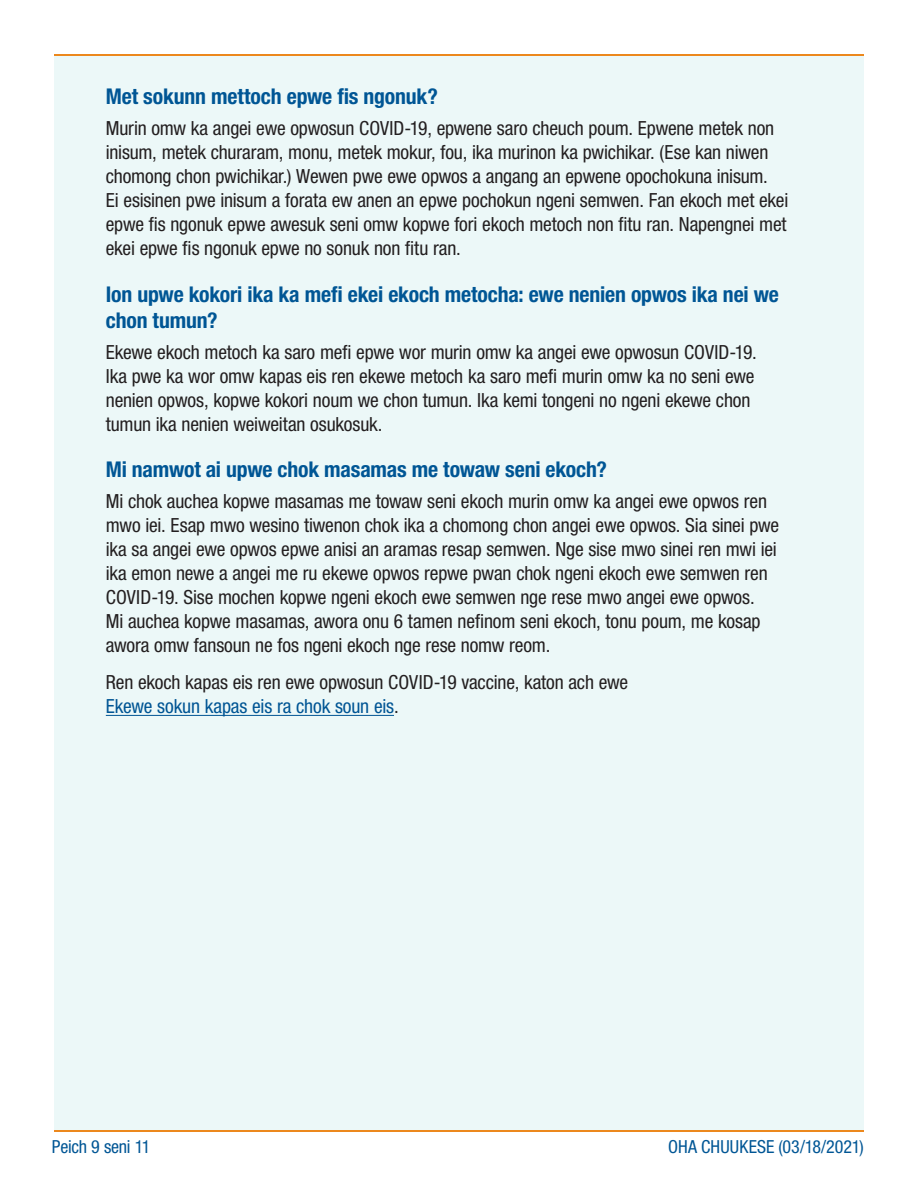
<style>
.page{position:relative;width:918px;height:1188px;background:#fff}
.page>*{position:absolute;margin:0;border:0;box-sizing:border-box;transform-origin:0 0}
.q{font:700 condensed 21.75px/26.2px "Helvetica Neue LT Std";letter-spacing:-.01em;color:#005695}
.a{font:condensed 19.5px/24px "Helvetica Neue LT Std";letter-spacing:-.01em;color:#231f20}
.t1{font:condensed 18px "Helvetica Neue LT Std";color:#005695}
.s1{color:#005594}
</style>
<div class="page">
<div style="left:54px;top:56px;width:810px;height:1074px;background:#ecf8f8"></div>
<hr style="left:54px;top:54px;width:810px;height:2px;background:#ec881d">
<hr style="left:54px;top:1130px;width:810px;height:1px;background:#ec881d">
<hr style="left:106px;top:715px;width:288px;height:1px;background:#005594">
<p class="q" style="left:106px;top:83px;width:334px">Met sokunn mettoch epwe fis ngonuk?</p>
<p class="a" style="left:106px;top:116px;width:684px">Murin omw ka angei ewe opwosun COVID-19, epwene saro cheuch poum. Epwene metek non inisum, metek churaram, monu, metek mokur, fou, ika murinon ka pwichikar. (Ese kan niwen chomong chon pwichikar.) Wewen pwe ewe opwos a angang an epwene opochokuna inisum.<br>Ei esisinen pwe inisum a forata ew anen an epwe pochokun ngeni semwen. Fan ekoch met ekei epwe fis ngonuk epwe awesuk seni omw kopwe fori ekoch metoch non fitu ran. Napengnei met ekei epwe fis ngonuk epwe no sonuk non fitu ran.</p>
<p class="q" style="left:106px;top:281px;width:675px">Ion upwe kokori ika ka mefi ekei ekoch metocha: ewe nenien opwos ika nei we chon tumun?</p>
<p class="a" style="left:106px;top:340px;width:653px">Ekewe ekoch metoch ka saro mefi epwe wor murin omw ka angei ewe opwosun COVID-19.<br>Ika pwe ka wor omw kapas eis ren ekewe metoch ka saro mefi murin omw ka no seni ewe nenien opwos, kopwe kokori noum we chon tumun. Ika kemi tongeni no ngeni ekewe chon tumun ika nenien weiweitan osukosuk.</p>
<p class="q" style="left:106px;top:456px;width:503px">Mi namwot ai upwe chok masamas me towaw seni ekoch?</p>
<p class="a" style="left:106px;top:489px;width:675px">Mi chok auchea kopwe masamas me towaw seni ekoch murin omw ka angei ewe opwos ren mwo iei. Esap mwo wesino tiwenon chok ika a chomong chon angei ewe opwos. Sia sinei pwe ika sa angei ewe opwos epwe anisi an aramas resap semwen. Nge sise mwo sinei ren mwi iei ika emon newe a angei me ru ekewe opwos repwe pwan chok ngeni ekoch ewe semwen ren COVID-19. Sise mochen kopwe ngeni ekoch ewe semwen nge rese mwo angei ewe opwos.<br>Mi auchea kopwe masamas, awora onu 6 tamen nefinom seni ekoch, tonu poum, me kosap awora omw fansoun ne fos ngeni ekoch nge rese nomw reom.</p>
<p class="a" style="left:106px;top:670px;width:524px">Ren ekoch kapas eis ren ewe opwosun COVID-19 vaccine, katon ach ewe<br><span class="s1">Ekewe sokun kapas eis ra chok soun eis</span>.</p>
<p class="t1" style="left:52px;top:1137px;width:100px">Peich 9 seni 11</p>
<p class="t1" style="left:668px;top:1137px;width:197px">OHA CHUUKESE (03/18/2021)</p>
</div>
